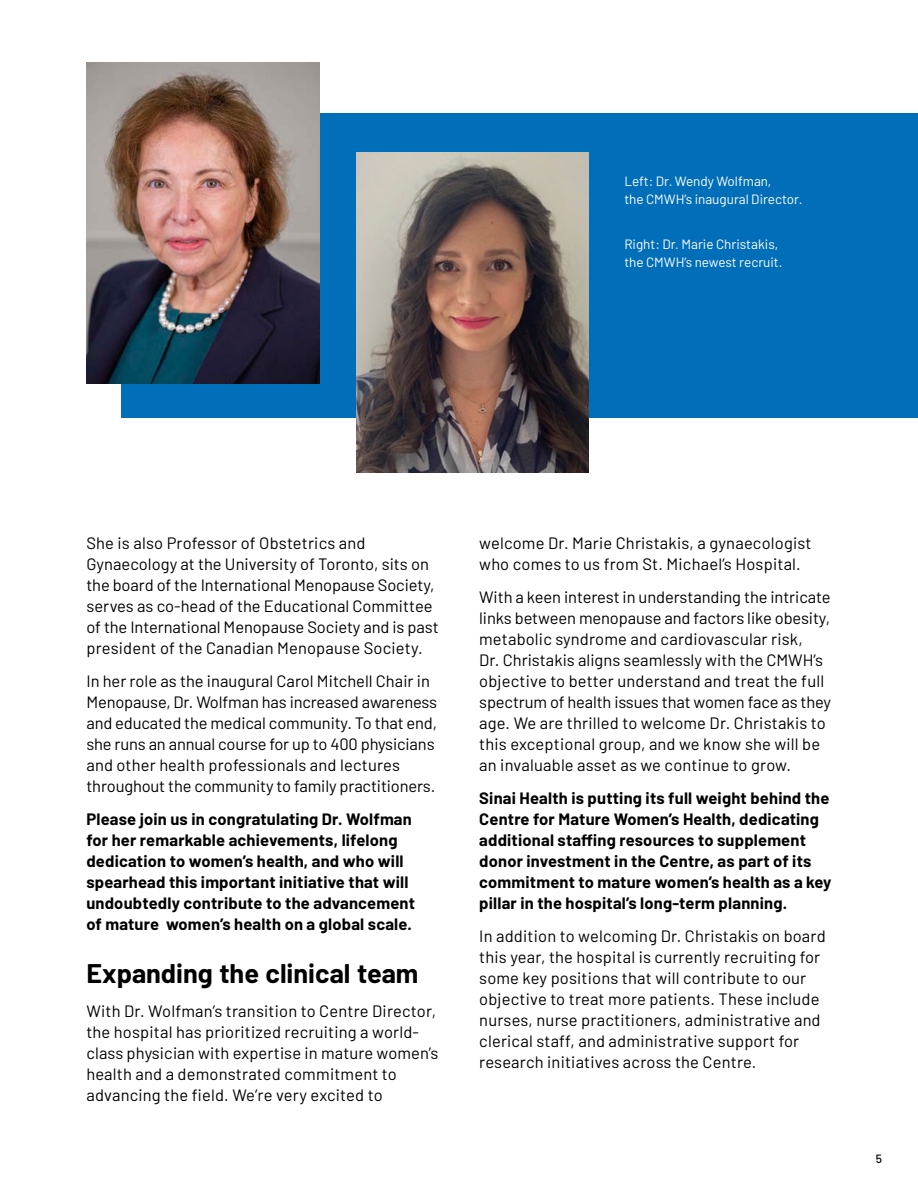
<style>
.page{position:relative;width:918px;height:1188px;background:#fff}
.page>*{position:absolute;margin:0;border:0;box-sizing:border-box;transform-origin:0 0}
.H3_-_Barlow_Subtitles{font:700 27px "Barlow";color:#000}
.Text_1{font:16.5px/21px "Barlow";letter-spacing:.005em;color:#000}
.Text_1-2{font:700 16.5px/21px "Barlow";letter-spacing:.01em;color:#000}
.Caption_Small{font:13.5px/18px "Barlow";color:#fff}
.t1{font:500 12px "Barlow";color:#000}
</style>
<div class="page">
<div style="left:122px;top:113px;width:796px;height:305px;background:#006eb9"></div>
<img style="left:87px;top:62px;width:232px;height:322px">
<img style="left:356px;top:152px;width:233px;height:320px">
<p class="Caption_Small" style="left:624px;top:171px;width:180px">Left: Dr. Wendy Wolfman,<br>the CMWH’s inaugural Director.</p>
<p class="Caption_Small" style="left:624px;top:234px;width:160px">Right: Dr. Marie Christakis, the CMWH’s newest recruit.</p>
<p class="Text_1" style="left:86px;top:532px;width:354px">She is also Professor of Obstetrics and Gynaecology at the University of Toronto, sits on the board of the International Menopause Society, serves as co-head of the Educational Committee of the International Menopause Society and is past president of the Canadian Menopause Society.</p>
<p class="Text_1" style="left:86px;top:670px;width:352px">In her role as the inaugural Carol Mitchell Chair in Menopause, Dr. Wolfman has increased awareness and educated the medical community. To that end, she runs an annual course for up to 400 physicians and other health professionals and lectures throughout the community to family practitioners.</p>
<p class="Text_1-2" style="left:86px;top:808px;width:330px">Please join us in congratulating Dr. Wolfman for her remarkable achievements, lifelong dedication to women’s health, and who will spearhead this important initiative that will undoubtedly contribute to the advancement of mature women’s health on a global scale.</p>
<p class="H3_-_Barlow_Subtitles" style="left:86px;top:954px;width:334px">Expanding the clinical team</p>
<p class="Text_1" style="left:86px;top:1000px;width:354px">With Dr. Wolfman’s transition to Centre Director, the hospital has prioritized recruiting a world&shy;class physician with expertise in mature women’s health and a demonstrated commitment to advancing the field. We’re very excited to</p>
<p class="Text_1" style="left:479px;top:532px;width:334px">welcome Dr. Marie Christakis, a gynaecologist who comes to us from St. Michael’s Hospital.</p>
<p class="Text_1" style="left:479px;top:586px;width:353px">With a keen interest in understanding the intricate links between menopause and factors like obesity, metabolic syndrome and cardiovascular risk,<br>Dr. Christakis aligns seamlessly with the CMWH’s objective to better understand and treat the full spectrum of health issues that women face as they age. We are thrilled to welcome Dr. Christakis to this exceptional group, and we know she will be an invaluable asset as we continue to grow.</p>
<p class="Text_1-2" style="left:479px;top:787px;width:354px">Sinai Health is putting its full weight behind the Centre for Mature Women’s Health, dedicating additional staffing resources to supplement donor investment in the Centre, as part of its commitment to mature women’s health as a key pillar in the hospital’s long-term planning.</p>
<p class="Text_1" style="left:479px;top:925px;width:348px">In addition to welcoming Dr. Christakis on board this year, the hospital is currently recruiting for some key positions that will contribute to our objective to treat more patients. These include nurses, nurse practitioners, administrative and clerical staff, and administrative support for research initiatives across the Centre.</p>
<p class="t1" style="left:876px;top:1150px;width:8px">5</p>
</div>
